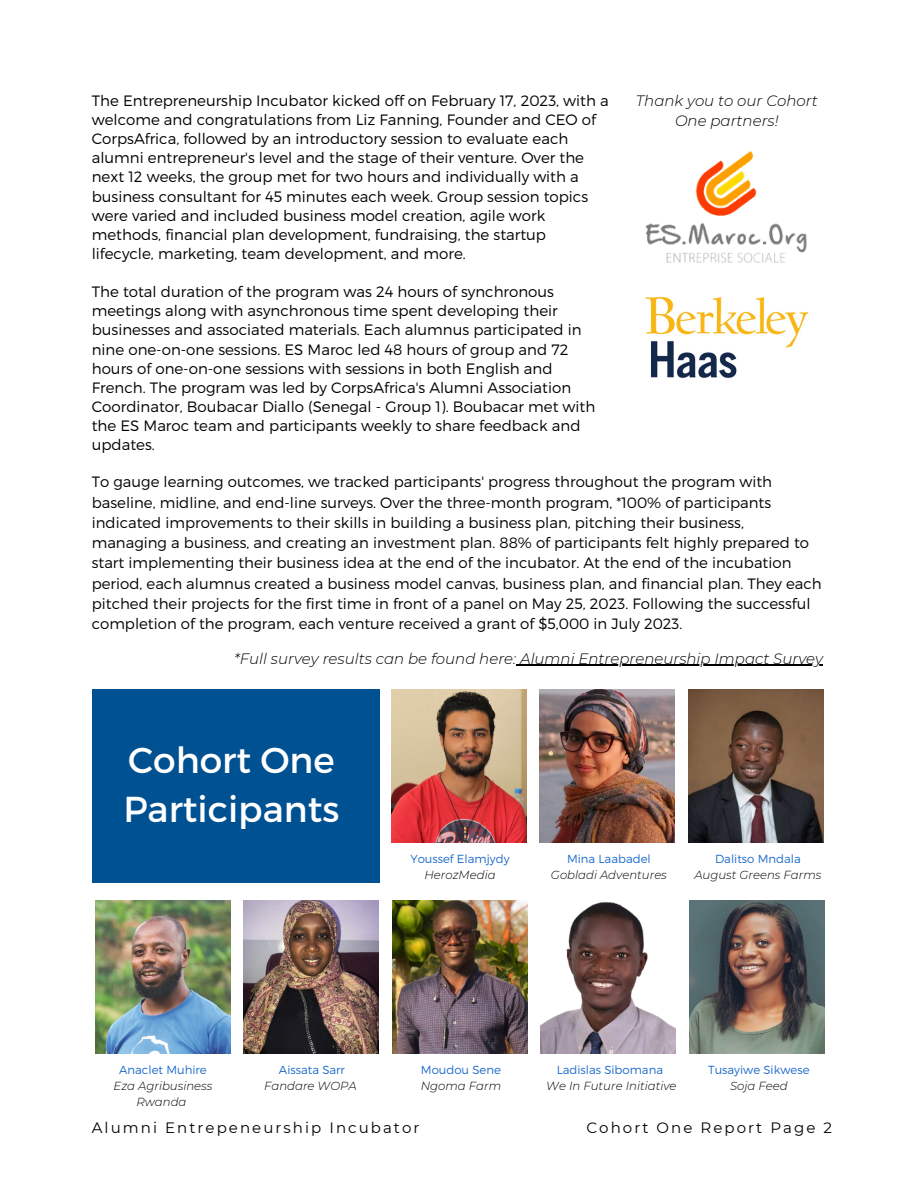
<style>
.page{position:relative;width:918px;height:1188px;background:#fff}
.page>*{position:absolute;margin:0;border:0;box-sizing:border-box;transform-origin:0 0}
.t1{font:36px "Montserrat";color:#fff}
.t2{font:300 15px/19.2px "Montserrat";color:#000}
.t3{font:italic 300 15px/20.2px "Montserrat";color:#000;text-align:center}
.t4{font:15px "Montserrat";letter-spacing:.135em;color:#000}
.t5{font:italic 300 11.7px/16.5px "Montserrat";color:#000;text-align:center}
.t6{font:300 11.7px "Montserrat";color:#1e6bcb}
</style>
<div class="page">
<img style="left:645px;top:297px;width:164px;height:81px">
<img style="left:645px;top:151px;width:162px;height:112px">
<img style="left:391px;top:689px;width:135px;height:153px">
<img style="left:540px;top:689px;width:135px;height:153px">
<img style="left:688px;top:689px;width:135px;height:153px">
<img style="left:392px;top:900px;width:135px;height:153px">
<img style="left:244px;top:900px;width:135px;height:153px">
<img style="left:541px;top:902px;width:135px;height:151px">
<img style="left:689px;top:900px;width:135px;height:153px">
<img style="left:95px;top:900px;width:135px;height:153px">
<div style="left:92px;top:689px;width:287px;height:194px;background:#005192"></div>
<hr style="left:516px;top:665px;width:307px;height:1px;background:#000">
<p class="t2" style="left:92px;top:90px;width:519px">The Entrepreneurship Incubator kicked off on February 17, 2023, with a welcome and congratulations from Liz Fanning, Founder and CEO of CorpsAfrica, followed by an introductory session to evaluate each alumni entrepreneur's level and the stage of their venture. Over the next 12 weeks, the group met for two hours and individually with a business consultant for 45 minutes each week. Group session topics were varied and included business model creation, agile work methods, financial plan development, fundraising, the startup lifecycle, marketing, team development, and more.</p>
<p class="t2" style="left:92px;top:282px;width:505px">The total duration of the program was 24 hours of synchronous meetings along with asynchronous time spent developing their businesses and associated materials. Each alumnus participated in nine one-on-one sessions. ES Maroc led 48 hours of group and 72 hours of one-on-one sessions with sessions in both English and French. The program was led by CorpsAfrica's Alumni Association Coordinator, Boubacar Diallo (Senegal - Group 1). Boubacar met with the ES Maroc team and participants weekly to share feedback and updates.</p>
<p class="t3" style="left:636px;top:90px;width:183px">Thank you to our Cohort<br>One partners!</p>
<p class="t2" style="left:92px;top:471px;width:731px;line-height:20.2px">To gauge learning outcomes, we tracked participants' progress throughout the program with baseline, midline, and end-line surveys. Over the three-month program, *100% of participants indicated improvements to their skills in building a business plan, pitching their business, managing a business, and creating an investment plan. 88% of participants felt highly prepared to start implementing their business idea at the end of the incubator. At the end of the incubation period, each alumnus created a business model canvas, business plan, and financial plan. They each pitched their projects for the first time in front of a panel on May 25, 2023. Following the successful completion of the program, each venture received a grant of $5,000 in July 2023.</p>
<p class="t3" style="left:234px;top:648px;width:591px">*Full survey results can be found here: Alumni Entrepreneurship Impact Survey</p>
<p class="t1" style="left:128px;top:737px;width:208px">Cohort One</p>
<p class="t1" style="left:123px;top:786px;width:217px">Participants</p>
<p class="t6" style="left:410px;top:852px;width:101px">Youssef Elamjydy</p>
<p class="t5" style="left:424px;top:867px;width:73px">HerozMedia</p>
<p class="t6" style="left:567px;top:852px;width:85px">Mina Laabadel</p>
<p class="t5" style="left:551px;top:867px;width:117px">Gobladi Adventures</p>
<p class="t6" style="left:715px;top:852px;width:87px">Dalitso Mndala</p>
<p class="t5" style="left:694px;top:867px;width:129px">August Greens Farms</p>
<p class="t6" style="left:119px;top:1062px;width:89px">Anaclet Muhire</p>
<p class="t5" style="left:114px;top:1077px;width:100px">Eza Agribusiness<br>Rwanda</p>
<p class="t6" style="left:279px;top:1062px;width:67px">Aissata Sarr</p>
<p class="t5" style="left:264px;top:1077px;width:94px">Fandare WOPA</p>
<p class="t6" style="left:421px;top:1062px;width:82px">Moudou Sene</p>
<p class="t5" style="left:421px;top:1077px;width:82px">Ngoma Farm</p>
<p class="t6" style="left:557px;top:1062px;width:108px">Ladislas Sibomana</p>
<p class="t5" style="left:546px;top:1077px;width:132px">We In Future Initiative</p>
<p class="t6" style="left:708px;top:1062px;width:103px">Tusayiwe Sikwese</p>
<p class="t5" style="left:730px;top:1077px;width:59px">Soja Feed</p>
<p class="t4" style="left:92px;top:1119px;width:329px">Alumni Entrepeneurship Incubator</p>
<p class="t4" style="left:586px;top:1119px;width:247px">Cohort One Report Page 2</p>
</div>
